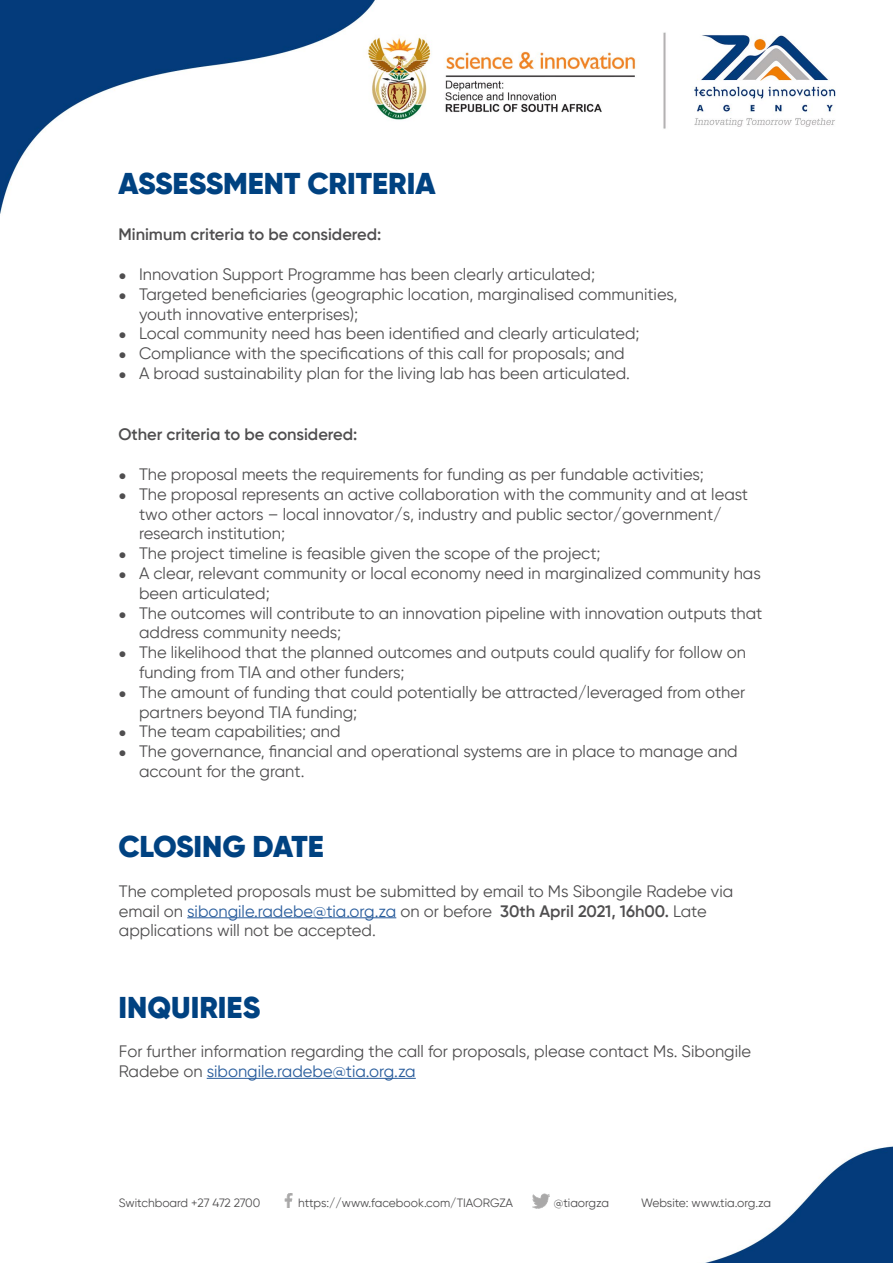
<style>
.page{position:relative;width:893px;height:1263px;background:#fff}
.page>*{position:absolute;margin:0;border:0;box-sizing:border-box;transform-origin:0 0}
.t1{font:900 30px "Gilroy";color:#004281}
.t2{font:16.5px/19.8px "Gilroy";color:#4f4e4f}
.t3{font:600 16.5px "Gilroy";color:#4f4e4f}
.t4{font:12px "Gilroy";color:#4f4e4f}
.s1{font-family:"Arial";font-size:13.5px}
.s2{color:#275b9b}
.s3{font-weight:600}
</style>
<div class="page">
<img style="left:0;top:0;width:893px;height:1263px">
<hr style="left:187px;top:917px;width:209px;height:1px;background:#275b9b">
<hr style="left:207px;top:1078px;width:209px;height:1px;background:#275b9b">
<img style="left:281px;top:1193px;width:15px;height:14px">
<img style="left:532px;top:1193px;width:17px;height:17px">
<h1 class="t1" style="left:118px;top:164px;width:319px">ASSESSMENT CRITERIA</h1>
<p class="t3" style="left:118px;top:224px;width:264px">Minimum criteria to be considered:</p>
<p class="t2" style="left:118px;top:264px;width:478px"><span class="s1">●</span> Innovation Support Programme has been clearly articulated;</p>
<p class="t2" style="left:139px;top:284px;width:540px;text-indent:-21px"><span class="s1">●</span> Targeted beneficiaries (geographic location, marginalised communities, youth innovative enterprises);</p>
<p class="t2" style="left:118px;top:324px;width:523px"><span class="s1">●</span> Local community need has been identified and clearly articulated;</p>
<p class="t2" style="left:118px;top:343px;width:508px"><span class="s1">●</span> Compliance with the specifications of this call for proposals; and</p>
<p class="t2" style="left:118px;top:363px;width:513px"><span class="s1">●</span> A broad sustainability plan for the living lab has been articulated.</p>
<p class="t3" style="left:118px;top:424px;width:240px">Other criteria to be considered:</p>
<p class="t2" style="left:118px;top:464px;width:587px"><span class="s1">●</span> The proposal meets the requirements for funding as per fundable activities;</p>
<p class="t2" style="left:139px;top:484px;width:611px;text-indent:-21px"><span class="s1">●</span> The proposal represents an active collaboration with the community and at least two other actors – local innovator/s, industry and public sector/government/ research institution;</p>
<p class="t2" style="left:118px;top:543px;width:484px"><span class="s1">●</span> The project timeline is feasible given the scope of the project;</p>
<p class="t2" style="left:139px;top:563px;width:623px;text-indent:-21px"><span class="s1">●</span> A clear, relevant community or local economy need in marginalized community has been articulated;</p>
<p class="t2" style="left:139px;top:603px;width:625px;text-indent:-21px"><span class="s1">●</span> The outcomes will contribute to an innovation pipeline with innovation outputs that address community needs;</p>
<p class="t2" style="left:139px;top:642px;width:608px;text-indent:-21px"><span class="s1">●</span> The likelihood that the planned outcomes and outputs could qualify for follow on funding from TIA and other funders;</p>
<p class="t2" style="left:139px;top:682px;width:608px;text-indent:-21px"><span class="s1">●</span> The amount of funding that could potentially be attracted/leveraged from other partners beyond TIA funding;</p>
<p class="t2" style="left:118px;top:721px;width:224px"><span class="s1">●</span> The team capabilities; and</p>
<p class="t2" style="left:139px;top:741px;width:600px;text-indent:-21px"><span class="s1">●</span> The governance, financial and operational systems are in place to manage and account for the grant.</p>
<h1 class="t1" style="left:118px;top:828px;width:207px">CLOSING DATE</h1>
<p class="t2" style="left:119px;top:881px;width:616px">The completed proposals must be submitted by email to Ms Sibongile Radebe via email on <span class="s2">sibongile.radebe@tia.org.za</span> on or before <span class="s3">30th April 2021, 16h00.</span> Late applications will not be accepted.</p>
<h1 class="t1" style="left:118px;top:988px;width:143px">INQUIRIES</h1>
<p class="t2" style="left:119px;top:1041px;width:634px">For further information regarding the call for proposals, please contact Ms. Sibongile<br>Radebe on <span class="s2">sibongile.radebe@tia.org.za</span></p>
<p class="t4" style="left:119px;top:1195px;width:143px">Switchboard +27 472 2700</p>
<p class="t4" style="left:298px;top:1195px;width:216px">https://www.facebook.com/TIAORGZA</p>
<p class="t4" style="left:554px;top:1195px;width:57px">@tiaorgza</p>
<p class="t4" style="left:641px;top:1195px;width:132px">Website: www.tia.org.za</p>
</div>
